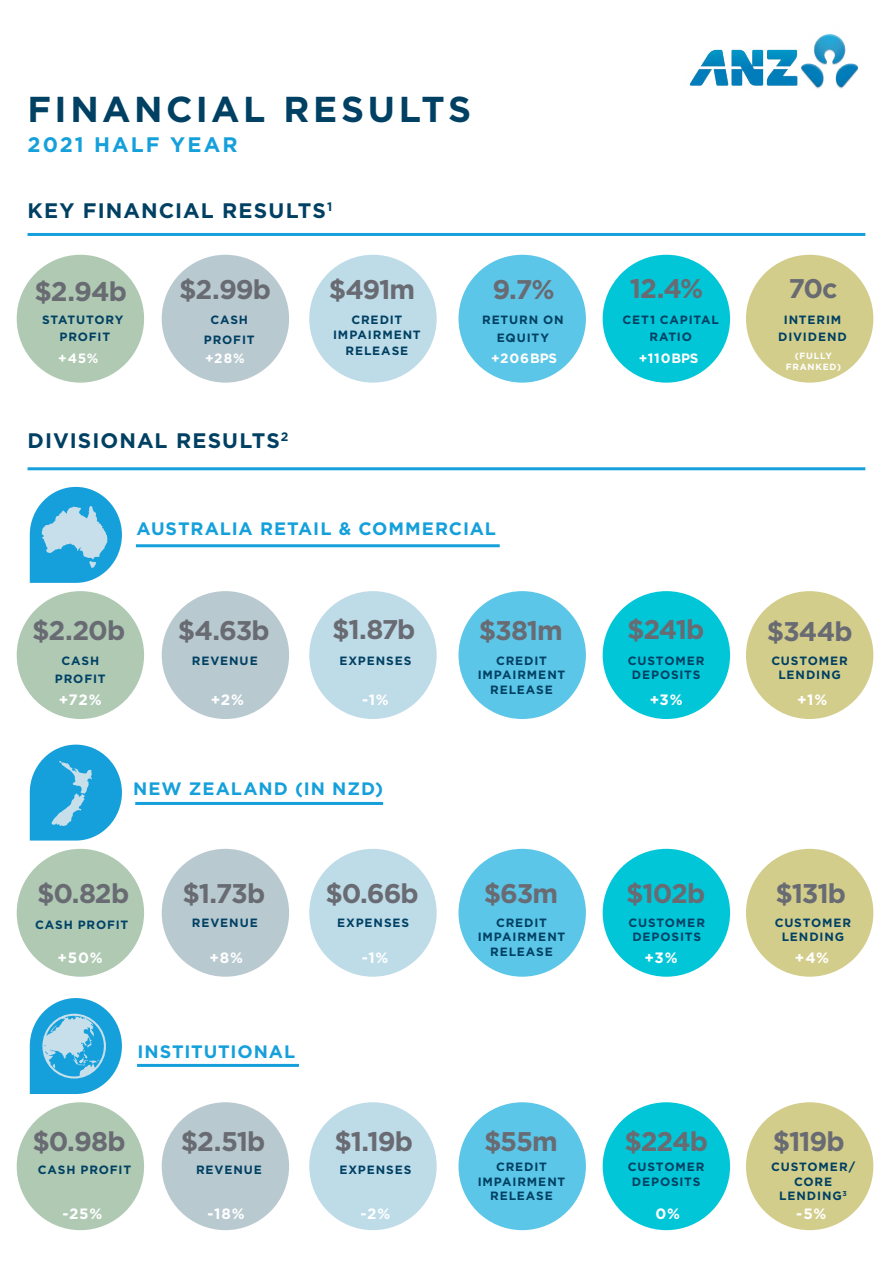
<style>
.page{position:relative;width:893px;height:1263px;background:#fff}
.page>*{position:absolute;margin:0;border:0;box-sizing:border-box;transform-origin:0 0}
.t1{font:700 36px "Gotham";letter-spacing:.095em;color:#004062}
.t2{font:700 27px "Gotham";letter-spacing:-.04em;color:#696b73}
.t3{font:700 21px "Gotham";letter-spacing:.05em;color:#004062}
.t4{font:700 21px "Gotham";letter-spacing:.1em;color:#16a0db}
.t5{font:700 18px "Gotham";letter-spacing:.05em;color:#16a0db}
.t6{font:700 15px "Gotham";letter-spacing:.06em;color:#fff}
.t7{font:700 13.5px "Gotham";letter-spacing:.06em;color:#fff}
.t8{font:700 12px/14.4px "Gotham";letter-spacing:.075em;color:#004062;text-align:center}
.t9{font:700 12px/14.4px "Gotham";letter-spacing:.075em;color:#004165;text-align:center}
.t10{font:700 9px/10.8px "Gotham";letter-spacing:.085em;color:#fff;text-align:center}
</style>
<div class="page">
<div style="left:17px;top:255px;width:127px;height:128px;background:#afc9b3;border-radius:50%"></div>
<div style="left:17px;top:591px;width:127px;height:128px;background:#afc9b3;border-radius:50%"></div>
<div style="left:17px;top:849px;width:127px;height:128px;background:#afc9b3;border-radius:50%"></div>
<div style="left:17px;top:1102px;width:127px;height:128px;background:#afc9b3;border-radius:50%"></div>
<div style="left:162px;top:255px;width:127px;height:128px;background:#b9c9d0;border-radius:50%"></div>
<div style="left:162px;top:591px;width:127px;height:128px;background:#b9c9d0;border-radius:50%"></div>
<div style="left:162px;top:849px;width:127px;height:128px;background:#b9c9d0;border-radius:50%"></div>
<div style="left:162px;top:1102px;width:127px;height:128px;background:#b9c9d0;border-radius:50%"></div>
<div style="left:309px;top:255px;width:128px;height:128px;background:#bedbe8;border-radius:50%"></div>
<div style="left:309px;top:591px;width:128px;height:128px;background:#bedbe8;border-radius:50%"></div>
<div style="left:309px;top:849px;width:128px;height:128px;background:#bedbe8;border-radius:50%"></div>
<div style="left:309px;top:1102px;width:128px;height:128px;background:#bedbe8;border-radius:50%"></div>
<div style="left:458px;top:255px;width:128px;height:128px;background:#5bc6e8;border-radius:50%"></div>
<div style="left:458px;top:591px;width:128px;height:128px;background:#5bc6e8;border-radius:50%"></div>
<div style="left:458px;top:849px;width:128px;height:128px;background:#5bc6e8;border-radius:50%"></div>
<div style="left:458px;top:1102px;width:128px;height:128px;background:#5bc6e8;border-radius:50%"></div>
<div style="left:603px;top:255px;width:127px;height:128px;background:#00c6d7;border-radius:50%"></div>
<div style="left:603px;top:591px;width:127px;height:128px;background:#00c6d7;border-radius:50%"></div>
<div style="left:603px;top:849px;width:127px;height:128px;background:#00c6d7;border-radius:50%"></div>
<div style="left:603px;top:1102px;width:127px;height:128px;background:#00c6d7;border-radius:50%"></div>
<div style="left:746px;top:255px;width:127px;height:128px;background:#d3cd8b;border-radius:50%"></div>
<div style="left:746px;top:591px;width:127px;height:128px;background:#d3cd8b;border-radius:50%"></div>
<div style="left:746px;top:849px;width:127px;height:128px;background:#d3cd8b;border-radius:50%"></div>
<div style="left:746px;top:1102px;width:127px;height:128px;background:#d3cd8b;border-radius:50%"></div>
<svg style="left:30px;top:998px;width:92px;height:96px"></svg>
<img style="left:689px;top:34px;width:170px;height:55px">
<hr style="left:28px;top:467px;width:837px;height:3px;background:#16a0db">
<hr style="left:136px;top:544px;width:364px;height:3px;background:#16a0db">
<hr style="left:135px;top:802px;width:248px;height:3px;background:#16a0db">
<hr style="left:137px;top:1064px;width:162px;height:3px;background:#16a0db">
<hr style="left:28px;top:233px;width:837px;height:3px;background:#16a0db">
<svg style="left:30px;top:487px;width:92px;height:96px"></svg>
<svg style="left:30px;top:745px;width:92px;height:95px"></svg>
<h1 class="t1" style="left:28px;top:86px;width:445px">FINANCIAL RESULTS</h1>
<h3 class="t4" style="left:28px;top:131px;width:212px">2021 HALF YEAR</h3>
<h3 class="t3" style="left:28px;top:197px;width:306px">KEY FINANCIAL RESULTS<sup>1</sup></h3>
<h2 class="t2" style="left:34px;top:273px;width:94px">$2.94b</h2>
<p class="t8" style="left:42px;top:312px;width:83px;line-height:16.2px">STATUTORY<br>PROFIT</p>
<p class="t7" style="left:58px;top:349px;width:42px">+45%</p>
<h2 class="t2" style="left:179px;top:272px;width:93px">$2.99b</h2>
<p class="t8" style="left:204px;top:310px;width:52px;line-height:19.8px">CASH<br>PROFIT</p>
<p class="t7" style="left:205px;top:349px;width:41px">+28%</p>
<h3 class="t3" style="left:28px;top:427px;width:262px">DIVISIONAL RESULTS<sup>2</sup></h3>
<h2 class="t2" style="left:329px;top:271px;width:88px">$491m</h2>
<p class="t8" style="left:333px;top:313px;width:89px">CREDIT<br>IMPAIRMENT</p>
<p class="t8" style="left:345px;top:344px;width:64px">RELEASE</p>
<h2 class="t2" style="left:492px;top:272px;width:64px">9.7%</h2>
<p class="t8" style="left:482px;top:311px;width:83px;line-height:18px">RETURN ON<br>EQUITY</p>
<p class="t7" style="left:491px;top:349px;width:67px">+206BPS</p>
<h3 class="t5" style="left:136px;top:517px;width:361px">AUSTRALIA RETAIL &amp; COMMERCIAL</h3>
<h2 class="t2" style="left:630px;top:270px;width:75px">12.4%</h2>
<h2 class="t2" style="left:788px;top:270px;width:51px">70c</h2>
<p class="t8" style="left:623px;top:312px;width:98px;line-height:16.2px">CET1 CAPITAL<br>RATIO</p>
<p class="t7" style="left:639px;top:349px;width:61px">+110BPS</p>
<p class="t8" style="left:778px;top:312px;width:70px;line-height:16.2px">INTERIM<br>DIVIDEND</p>
<p class="t10" style="left:786px;top:350px;width:57px">(FULLY<br>FRANKED)</p>
<h2 class="t2" style="left:32px;top:613px;width:95px">$2.20b</h2>
<p class="t9" style="left:55px;top:652px;width:52px;line-height:18px">CASH<br>PROFIT</p>
<p class="t6" style="left:59px;top:690px;width:44px">+72%</p>
<h2 class="t2" style="left:332px;top:611px;width:85px">$1.87b</h2>
<h2 class="t2" style="left:479px;top:613px;width:85px">$381m</h2>
<h2 class="t2" style="left:767px;top:613px;width:87px">$344b</h2>
<h2 class="t2" style="left:627px;top:611px;width:79px">$241b</h2>
<p class="t8" style="left:628px;top:653px;width:78px">CUSTOMER<br>DEPOSITS</p>
<p class="t6" style="left:650px;top:690px;width:34px">+3%</p>
<h2 class="t2" style="left:178px;top:612px;width:93px">$4.63b</h2>
<p class="t8" style="left:192px;top:653px;width:67px">REVENUE</p>
<p class="t6" style="left:211px;top:690px;width:35px">+2%</p>
<p class="t6" style="left:797px;top:690px;width:32px">+1%</p>
<p class="t8" style="left:339px;top:653px;width:74px">EXPENSES</p>
<p class="t8" style="left:478px;top:653px;width:89px">CREDIT<br>IMPAIRMENT<br>RELEASE</p>
<p class="t8" style="left:771px;top:653px;width:78px">CUSTOMER<br>LENDING</p>
<p class="t6" style="left:362px;top:690px;width:28px">-1%</p>
<h3 class="t5" style="left:133px;top:777px;width:252px">NEW ZEALAND (IN NZD)</h3>
<h2 class="t2" style="left:37px;top:876px;width:94px">$0.82b</h2>
<p class="t9" style="left:35px;top:918px;width:95px">CASH PROFIT</p>
<p class="t6" style="left:58px;top:948px;width:47px">+50%</p>
<h2 class="t2" style="left:182px;top:876px;width:84px">$1.73b</h2>
<p class="t9" style="left:192px;top:915px;width:67px">REVENUE</p>
<p class="t6" style="left:209px;top:948px;width:35px">+8%</p>
<h2 class="t2" style="left:326px;top:876px;width:95px">$0.66b</h2>
<p class="t9" style="left:337px;top:915px;width:74px">EXPENSES</p>
<p class="t6" style="left:362px;top:948px;width:28px">-1%</p>
<h3 class="t5" style="left:137px;top:1040px;width:159px">INSTITUTIONAL</h3>
<h2 class="t2" style="left:32px;top:1123px;width:95px">$0.98b</h2>
<p class="t8" style="left:38px;top:1162px;width:95px">CASH PROFIT</p>
<p class="t6" style="left:62px;top:1203px;width:41px">-25%</p>
<h2 class="t2" style="left:181px;top:1123px;width:86px">$2.51b</h2>
<p class="t8" style="left:196px;top:1162px;width:67px">REVENUE</p>
<p class="t6" style="left:208px;top:1203px;width:39px">-18%</p>
<h2 class="t2" style="left:334px;top:1123px;width:80px">$1.19b</h2>
<p class="t8" style="left:339px;top:1162px;width:74px">EXPENSES</p>
<p class="t6" style="left:361px;top:1203px;width:31px">-2%</p>
<h2 class="t2" style="left:484px;top:876px;width:76px">$63m</h2>
<p class="t8" style="left:478px;top:915px;width:89px">CREDIT<br>IMPAIRMENT<br>RELEASE</p>
<h2 class="t2" style="left:626px;top:876px;width:81px">$102b</h2>
<p class="t9" style="left:628px;top:915px;width:78px">CUSTOMER<br>DEPOSITS</p>
<p class="t6" style="left:645px;top:948px;width:34px">+3%</p>
<h2 class="t2" style="left:484px;top:1123px;width:75px">$55m</h2>
<p class="t8" style="left:478px;top:1160px;width:89px">CREDIT<br>IMPAIRMENT<br>RELEASE</p>
<h2 class="t2" style="left:624px;top:1123px;width:85px">$224b</h2>
<p class="t8" style="left:628px;top:1160px;width:78px">CUSTOMER<br>DEPOSITS</p>
<p class="t6" style="left:656px;top:1203px;width:26px">0%</p>
<h2 class="t2" style="left:775px;top:876px;width:72px">$131b</h2>
<p class="t9" style="left:775px;top:915px;width:78px">CUSTOMER<br>LENDING</p>
<p class="t6" style="left:795px;top:948px;width:36px">+4%</p>
<h2 class="t2" style="left:773px;top:1123px;width:74px">$119b</h2>
<p class="t8" style="left:771px;top:1160px;width:85px">CUSTOMER/<br>CORE<br>LENDING<sup>3</sup></p>
<p class="t6" style="left:796px;top:1203px;width:32px">-5%</p>
</div>
